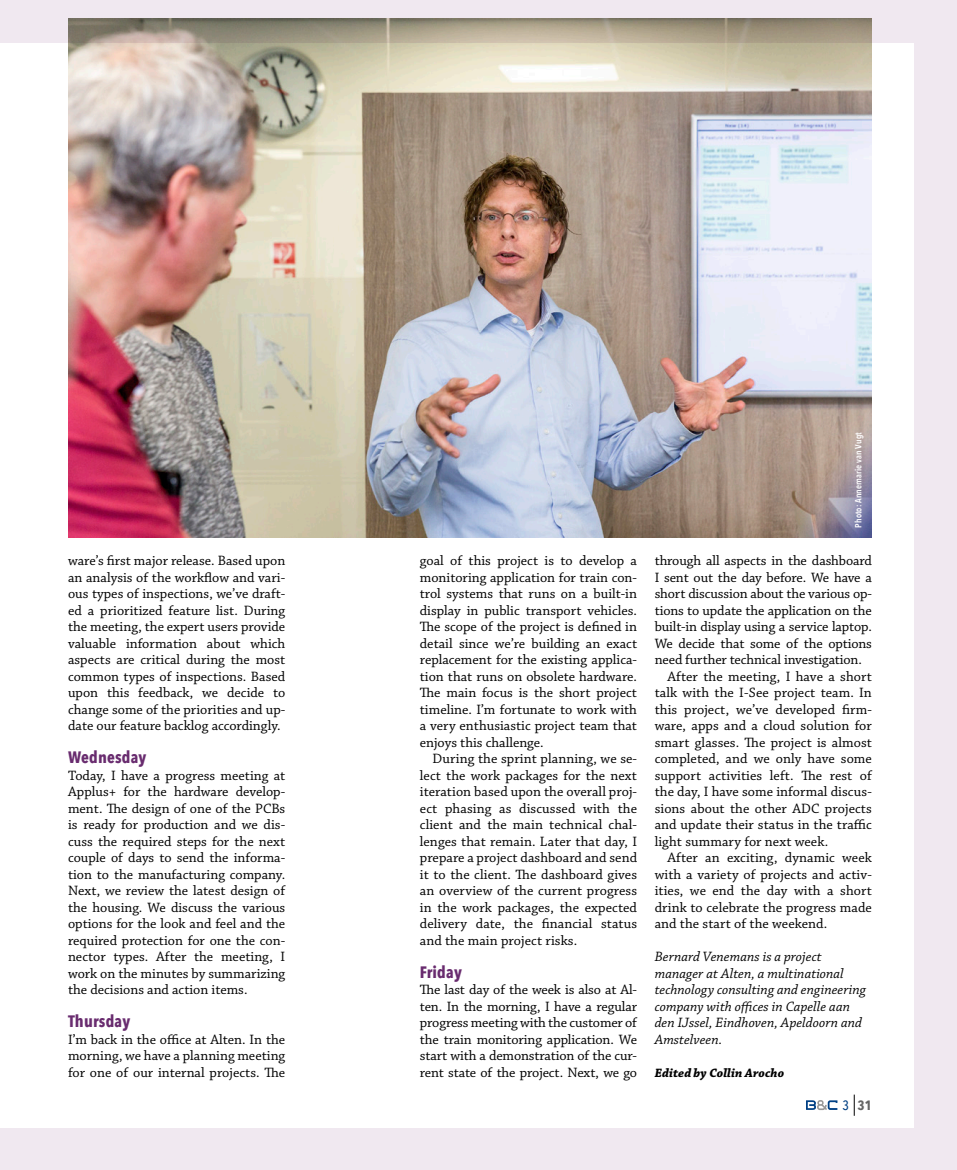
<style>
.page{position:relative;width:957px;height:1170px;background:#fff}
.page>*{position:absolute;margin:0;border:0;box-sizing:border-box;transform-origin:0 0}
.Tussenkop{font:700 16.5px "Avenir Next Condensed";letter-spacing:.01em;color:#692c6f}
.Body_1ste_alinea{font:14.25px/16.5px "Chaparral Pro";color:#000;text-align:justify}
.Body{font:14.25px/16.5px "Chaparral Pro";letter-spacing:.005em;color:#000;text-align:justify}
.Over_de_auteur{font:italic 14.25px/16.5px "Chaparral Pro";letter-spacing:.005em;color:#000}
.t1{font:700 13.5px "Avenir Next Condensed";color:#666}
.Redactie{font:italic 700 12.75px "Chaparral Pro";letter-spacing:.005em;color:#000}
.Onderschrift{font:600 9px "Avenir Next Condensed";letter-spacing:.01em;color:#fff}
.s1{font-weight:500;color:#004084}
</style>
<div class="page">
<div style="left:0;top:0;width:957px;height:1169px;background:#f0e8f0"></div>
<div style="left:0;top:43px;width:914px;height:1084px;background:#fff"></div>
<svg style="left:806px;top:1100px;width:31px;height:9px"></svg>
<svg style="left:854px;top:1094px;width:1px;height:21px"></svg>
<img style="left:68px;top:18px;width:803px;height:519px">
<p class="Body" style="left:68px;top:552px;width:219px">ware’s first major release. Based upon an analysis of the workflow and vari&shy;ous types of inspections, we’ve draft&shy;ed a prioritized feature list. During the meeting, the expert users provide valuable information about which aspects are critical during the most common types of inspections. Based upon this feedback, we decide to change some of the priorities and up&shy;date our feature backlog accordingly.</p>
<p class="Tussenkop" style="left:68px;top:747px;width:80px">Wednesday</p>
<p class="Body_1ste_alinea" style="left:68px;top:767px;width:219px">Today, I have a progress meeting at Applus+ for the hardware develop&shy;ment. The design of one of the PCBs is ready for production and we dis&shy;cuss the required steps for the next couple of days to send the informa&shy;tion to the manufacturing company.<br>Next, we review the latest design of the housing. We discuss the various options for the look and feel and the required protection for one the con&shy;nector types. After the meeting, I work on the minutes by summarizing the decisions and action items.</p>
<p class="Tussenkop" style="left:68px;top:1011px;width:64px">Thursday</p>
<p class="Body_1ste_alinea" style="left:68px;top:1031px;width:219px">I’m back in the office at Alten. In the morning, we have a planning meeting for one of our internal projects. The</p>
<p class="Body_1ste_alinea" style="left:420px;top:552px;width:219px">goal of this project is to develop a monitoring application for train con&shy;trol systems that runs on a built-in display in public transport vehicles.<br>The scope of the project is defined in detail since we’re building an exact replacement for the existing applica&shy;tion that runs on obsolete hardware.<br>The main focus is the short project timeline. I’m fortunate to work with a very enthusiastic project team that enjoys this challenge.</p>
<p class="Body" style="left:420px;top:750px;width:219px;text-indent:13px">During the sprint planning, we se&shy;lect the work packages for the next iteration based upon the overall proj&shy;ect phasing as discussed with the client and the main technical chal&shy;lenges that remain. Later that day, I prepare a project dashboard and send it to the client. The dashboard gives an overview of the current progress in the work packages, the expected delivery date, the financial status and the main project risks.</p>
<p class="Tussenkop" style="left:420px;top:961px;width:44px">Friday</p>
<p class="Body_1ste_alinea" style="left:420px;top:981px;width:219px">The last day of the week is also at Al&shy;ten. In the morning, I have a regular progress meeting with the customer of the train monitoring application. We start with a demonstration of the cur&shy;rent state of the project. Next, we go</p>
<p class="Onderschrift" style="left:850px;top:527px;width:97px;rotate:-90deg">Photo: Annemarie van Vugt</p>
<p class="Body_1ste_alinea" style="left:654px;top:552px;width:219px">through all aspects in the dashboard I sent out the day before. We have a short discussion about the various op&shy;tions to update the application on the built-in display using a service laptop.<br>We decide that some of the options need further technical investigation.</p>
<p class="Body" style="left:654px;top:668px;width:219px;text-indent:13px">After the meeting, I have a short talk with the I-See project team. In this project, we’ve developed firm&shy;ware, apps and a cloud solution for smart glasses. The project is almost completed, and we only have some support activities left. The rest of the day, I have some informal discus&shy;sions about the other ADC projects and update their status in the traffic light summary for next week.</p>
<p class="Body" style="left:654px;top:849px;width:219px;text-indent:13px">After an exciting, dynamic week with a variety of projects and activ&shy;ities, we end the day with a short drink to celebrate the progress made and the start of the weekend.</p>
<p class="Over_de_auteur" style="left:654px;top:948px;width:213px">Bernard Venemans is a project manager at Alten, a multinational technology consulting and engineering company with offices in Capelle aan den IJssel, Eindhoven, Apeldoorn and<br>Amstelveen.</p>
<p class="Redactie" style="left:654px;top:1065px;width:131px">Edited by Collin Arocho</p>
<p class="t1" style="left:842px;top:1096px;width:31px"><span class="s1">3</span> 31</p>
</div>
